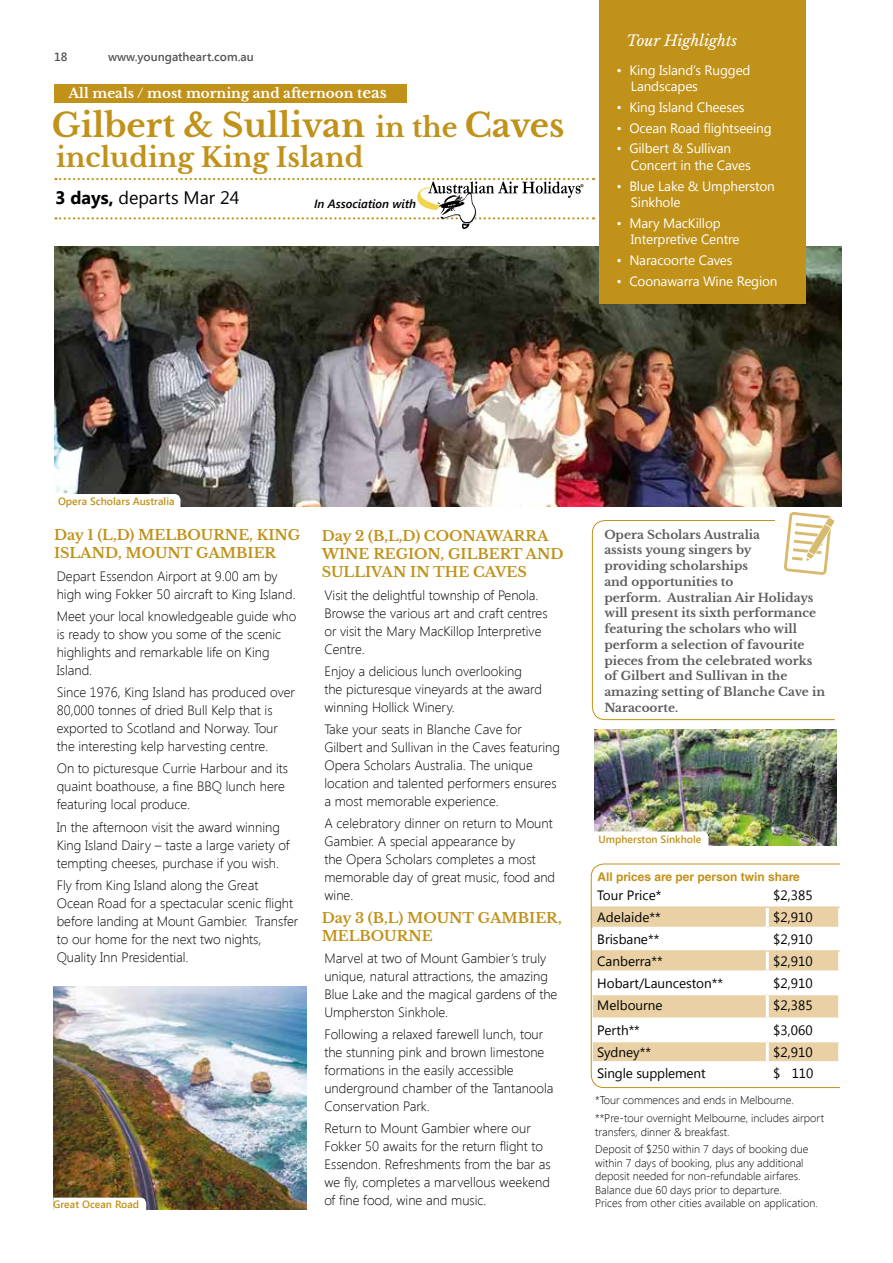
<style>
.page{position:relative;width:893px;height:1263px;background:#fff}
.page>*{position:absolute;margin:0;border:0;box-sizing:border-box;transform-origin:0 0}
.t1{font:700 33px "Libre Baskerville";color:#c1921a}
.t2{font:700 27px "Libre Baskerville";color:#c1921a}
.t3{font:18px "Segoe UI";color:#000}
.t4{font:italic 15px "Libre Baskerville";color:#fff}
.t5{font:700 14.25px/18px "Libre Baskerville";color:#c1921a}
.t6{font:300 13.5px/18px "Segoe UI";color:#000}
.t7{font:13.5px/16.5px "Segoe UI";letter-spacing:-.01em;color:#fff}
.t8{font:13.5px "Segoe UI";color:#000}
.t9{font:700 13.5px "Libre Baskerville";color:#fff}
.t10{font:700 12px/15.8px "Libre Baskerville";color:#5c5d5d}
.t11{font:700 12px "Helvetica LT Std";color:#c1921a}
.t12{font:600 12px "Segoe UI";color:#565655}
.t13{font:italic 600 12px "Segoe UI";color:#000}
.t14{font:12px "Minion Pro";color:#000}
.t15{font:300 11.25px/13.5px "Segoe UI";color:#000}
.t16{font:600 10.5px "Segoe UI";color:#c1921a}
.s1{font-size:15px}
.s2{font-size:27px}
.s3{font-weight:700}
</style>
<div class="page">
<img style="left:53px;top:986px;width:254px;height:224px">
<svg style="left:789px;top:512px;width:44px;height:8px"></svg>
<svg style="left:592px;top:520px;width:243px;height:200px"></svg>
<img style="left:54px;top:247px;width:787px;height:259px">
<div style="left:599px;top:0;width:207px;height:303px;background:#c1921a"></div>
<svg style="left:53px;top:1197px;width:93px;height:13px"></svg>
<svg style="left:56px;top:178px;width:538px;height:52px"></svg>
<img style="left:594px;top:729px;width:243px;height:117px">
<svg style="left:54px;top:494px;width:126px;height:12px"></svg>
<svg style="left:590px;top:863px;width:251px;height:225px"></svg>
<svg style="left:594px;top:831px;width:114px;height:15px"></svg>
<div style="left:54px;top:84px;width:352px;height:19px;background:#c1921a"></div>
<p class="t12" style="left:54px;top:48px;width:15px">18</p>
<p class="t12" style="left:108px;top:48px;width:147px">www.youngatheart.com.au</p>
<p class="t9" style="left:68px;top:85px;width:320px">All meals / most morning and afternoon t<span class="s1">eas</span></p>
<h1 class="t1" style="left:52px;top:105px;width:514px">Gilbert &amp; Sullivan <span class="s2">in the</span> Caves</h1>
<h2 class="t2" style="left:56px;top:140px;width:309px">including King Island</h2>
<h3 class="t3" style="left:55px;top:185px;width:186px"><span class="s3">3 days,</span> departs Mar 24</h3>
<p class="t13" style="left:314px;top:194px;width:104px">In Association with</p>
<p class="t14" style="left:580px;top:180px;width:5px">®</p>
<p class="t4" style="left:627px;top:32px;width:112px">Tour Highlights</p>
<p class="t7" style="left:631px;top:61px;width:121px;text-indent:-14px">• King Island’s Rugged<br>Landscapes</p>
<p class="t7" style="left:617px;top:98px;width:130px">• King Island Cheeses</p>
<p class="t7" style="left:617px;top:119px;width:157px">• Ocean Road flightseeing</p>
<p class="t7" style="left:631px;top:140px;width:121px;text-indent:-14px">• Gilbert &amp; Sullivan<br>Concert in the Caves</p>
<p class="t7" style="left:631px;top:177px;width:146px;text-indent:-14px">• Blue Lake &amp; Umpherston<br>Sinkhole</p>
<p class="t7" style="left:631px;top:214px;width:110px;text-indent:-14px">• Mary MacKillop<br>Interpretive Centre</p>
<p class="t7" style="left:617px;top:252px;width:118px">• Naracoorte Caves</p>
<p class="t7" style="left:617px;top:272px;width:163px">• Coonawarra Wine Region</p>
<p class="t16" style="left:58px;top:494px;width:118px">Opera Scholars Australia</p>
<p class="t5" style="left:54px;top:526px;width:248px">Day 1 (L,D) MELBOURNE, KING<br>ISLAND, MOUNT GAMBIER</p>
<p class="t6" style="left:57px;top:566px;width:240px">Depart Essendon Airport at 9.00 am by high wing Fokker 50 aircraft to King Island.</p>
<p class="t6" style="left:57px;top:607px;width:241px">Meet your local knowledgeable guide who is ready to show you some of the scenic highlights and remarkable life on King<br>Island.</p>
<p class="t6" style="left:57px;top:683px;width:240px">Since 1976, King Island has produced over 80,000 tonnes of dried Bull Kelp that is exported to Scotland and Norway. Tour the interesting kelp harvesting centre.</p>
<p class="t6" style="left:57px;top:759px;width:233px">On to picturesque Currie Harbour and its quaint boathouse, a fine BBQ lunch here featuring local produce.</p>
<p class="t6" style="left:57px;top:817px;width:234px">In the afternoon visit the award winning<br>King Island Dairy – taste a large variety of tempting cheeses, purchase if you wish.</p>
<p class="t6" style="left:57px;top:875px;width:243px">Fly from King Island along the Great Ocean Road for a spectacular scenic flight before landing at Mount Gambier. Transfer to our home for the next two nights, Quality Inn Presidential.</p>
<p class="t16" style="left:53px;top:1197px;width:88px">Great Ocean Road</p>
<p class="t5" style="left:322px;top:527px;width:243px">Day 2 (B,L,D) COONAWARRA<br>WINE REGION, GILBERT AND<br>SULLIVAN IN THE CAVES</p>
<p class="t6" style="left:324px;top:585px;width:225px">Visit the delightful township of Penola.<br>Browse the various art and craft centres or visit the Mary MacKillop Interpretive<br>Centre.</p>
<p class="t6" style="left:324px;top:662px;width:219px">Enjoy a delicious lunch overlooking the picturesque vineyards at the award winning Hollick Winery.</p>
<p class="t6" style="left:324px;top:720px;width:237px">Take your seats in Blanche Cave for Gilbert and Sullivan in the Caves featuring Opera Scholars Australia. The unique location and talented performers ensures a most memorable experience.</p>
<p class="t6" style="left:324px;top:814px;width:232px">A celebratory dinner on return to Mount<br>Gambier. A special appearance by<br>the Opera Scholars completes a most memorable day of great music, food and wine.</p>
<p class="t5" style="left:322px;top:909px;width:242px">Day 3 (B,L) MOUNT GAMBIER,<br>MELBOURNE</p>
<p class="t6" style="left:324px;top:949px;width:234px">Marvel at two of Mount Gambier’s truly unique, natural attractions, the amazing Blue Lake and the magical gardens of the Umpherston Sinkhole.</p>
<p class="t6" style="left:324px;top:1025px;width:231px">Following a relaxed farewell lunch, tour the stunning pink and brown limestone formations in the easily accessible underground chamber of the Tantanoola Conservation Park.</p>
<p class="t6" style="left:324px;top:1119px;width:228px">Return to Mount Gambier where our Fokker 50 awaits for the return flight to Essendon. Refreshments from the bar as we fly, completes a marvellous weekend of fine food, wine and music.</p>
<p class="t10" style="left:604px;top:526px;width:222px">Opera Scholars Australia<br>assists young singers by<br>providing scholarships<br>and opportunities to<br>perform. Australian Air Holidays will present its sixth performance featuring the scholars who will perform a selection of favourite pieces from the celebrated works of Gilbert and Sullivan in the amazing setting of Blanche Cave in<br>Naracoorte.</p>
<p class="t16" style="left:598px;top:832px;width:104px">Umpherston Sinkhole</p>
<p class="t11" style="left:597px;top:870px;width:204px">All prices are per person twin share</p>
<p class="t8" style="left:597px;top:886px;width:66px">Tour Price*</p>
<p class="t8" style="left:773px;top:886px;width:41px">$2,385</p>
<p class="t8" style="left:597px;top:908px;width:65px">Adelaide**</p>
<p class="t8" style="left:773px;top:908px;width:41px">$2,910</p>
<p class="t8" style="left:597px;top:930px;width:64px">Brisbane**</p>
<p class="t8" style="left:773px;top:930px;width:41px">$2,910</p>
<p class="t8" style="left:597px;top:952px;width:67px">Canberra**</p>
<p class="t8" style="left:773px;top:952px;width:41px">$2,910</p>
<p class="t8" style="left:597px;top:973px;width:127px">Hobart/Launceston**</p>
<p class="t8" style="left:773px;top:973px;width:41px">$2,910</p>
<p class="t8" style="left:597px;top:995px;width:67px">Melbourne</p>
<p class="t8" style="left:773px;top:995px;width:41px">$2,385</p>
<p class="t8" style="left:597px;top:1021px;width:44px">Perth**</p>
<p class="t8" style="left:773px;top:1021px;width:41px">$3,060</p>
<p class="t8" style="left:597px;top:1042px;width:55px">Sydney**</p>
<p class="t8" style="left:773px;top:1042px;width:41px">$2,910</p>
<p class="t8" style="left:597px;top:1064px;width:110px">Single supplement</p>
<p class="t8" style="left:773px;top:1064px;width:42px">$ 110</p>
<p class="t15" style="left:595px;top:1091px;width:230px;line-height:17.7px">*Tour commences and ends in Melbourne. **Pre-tour overnight Melbourne, includes airport</p>
<p class="t15" style="left:595px;top:1122px;width:215px;line-height:17.7px">transfers, dinner &amp; breakfast.<br>Deposit of $250 within 7 days of booking due</p>
<p class="t15" style="left:595px;top:1156px;width:224px">within 7 days of booking, plus any additional deposit needed for non-refundable airfares.<br>Balance due 60 days prior to departure.<br>Prices from other cities available on application.</p>
</div>
